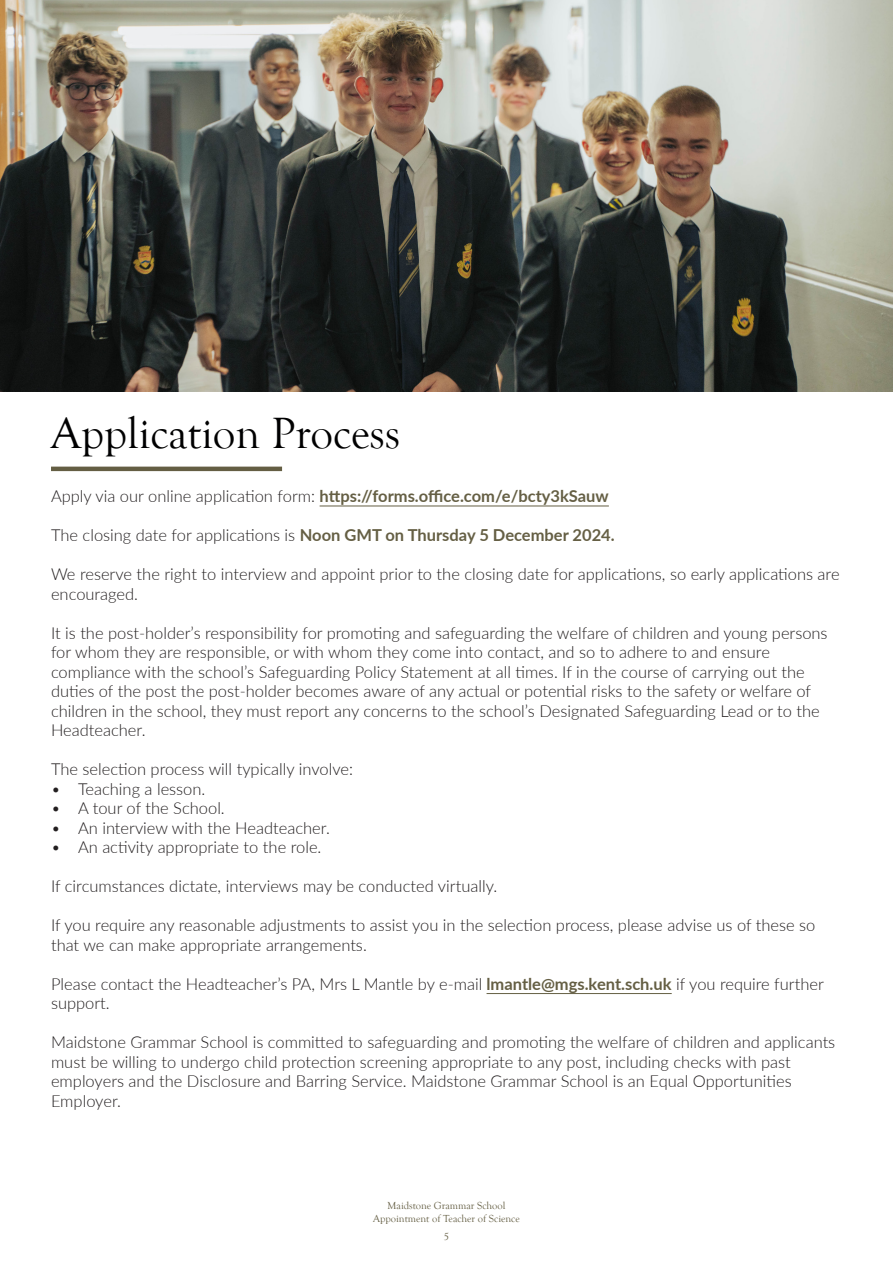
<style>
.page{position:relative;width:893px;height:1263px;background:#fff}
.page>*{position:absolute;margin:0;border:0;box-sizing:border-box;transform-origin:0 0}
.t1{font:45px "Goudy Old Style T";color:#000001}
.t2{font:300 16.5px/19.5px "Lato";color:#231f20}
.t3{font:700 16.5px "Lato";color:#655f44}
.t4{font:10.5px/12.6px "Goudy Old Style T";color:#655f44;text-align:center}
.s1{font-weight:300;color:#231f20}
.s2{font-weight:700;color:#655f44}
</style>
<div class="page">
<hr style="left:51px;top:467px;width:231px;height:4px;background:#645e43">
<hr style="left:320px;top:506px;width:289px;height:1px;background:#655f44">
<hr style="left:487px;top:993px;width:185px;height:1px;background:#655f44">
<img style="left:0;top:0;width:893px;height:391px">
<p class="t1" style="left:51px;top:408px;width:351px">Application Process</p>
<p class="t3" style="left:51px;top:484px;width:559px"><span class="s1">Apply via our online application form:</span> https://forms.office.com/e/bcty3kSauw</p>
<p class="t2" style="left:51px;top:525px;width:565px">The closing date for applications is <span class="s2">Noon GMT on Thursday 5 December 2024.</span></p>
<p class="t2" style="left:51px;top:564px;width:790px">We reserve the right to interview and appoint prior to the closing date for applications, so early applications are encouraged.</p>
<p class="t2" style="left:51px;top:622px;width:778px">It is the post-holder’s responsibility for promoting and safeguarding the welfare of children and young persons for whom they are responsible, or with whom they come into contact, and so to adhere to and ensure compliance with the school’s Safeguarding Policy Statement at all times. If in the course of carrying out the duties of the post the post-holder becomes aware of any actual or potential risks to the safety or welfare of children in the school, they must report any concerns to the school’s Designated Safeguarding Lead or to the Headteacher.</p>
<p class="t2" style="left:51px;top:759px;width:303px">The selection process will typically involve:</p>
<p class="t2" style="left:51px;top:778px;width:156px">• Teaching a lesson.</p>
<p class="t2" style="left:51px;top:798px;width:175px">• A tour of the School.</p>
<p class="t2" style="left:51px;top:817px;width:280px">• An interview with the Headteacher.</p>
<p class="t2" style="left:51px;top:837px;width:272px">• An activity appropriate to the role.</p>
<p class="t2" style="left:51px;top:876px;width:448px">If circumstances dictate, interviews may be conducted virtually.</p>
<p class="t2" style="left:51px;top:915px;width:766px">If you require any reasonable adjustments to assist you in the selection process, please advise us of these so that we can make appropriate arrangements.</p>
<p class="t2" style="left:51px;top:973px;width:774px">Please contact the Headteacher’s PA, Mrs L Mantle by e-mail <span class="s2">lmantle@mgs.kent.sch.uk</span> if you require further support.</p>
<p class="t2" style="left:51px;top:1032px;width:786px">Maidstone Grammar School is committed to safeguarding and promoting the welfare of children and applicants must be willing to undergo child protection screening appropriate to any post, including checks with past employers and the Disclosure and Barring Service. Maidstone Grammar School is an Equal Opportunities Employer.</p>
<p class="t4" style="left:373px;top:1200px;width:148px">Maidstone Grammar School<br>Appointment of Teacher of Science</p>
<p class="t4" style="left:444px;top:1231px;width:7px">5</p>
</div>
